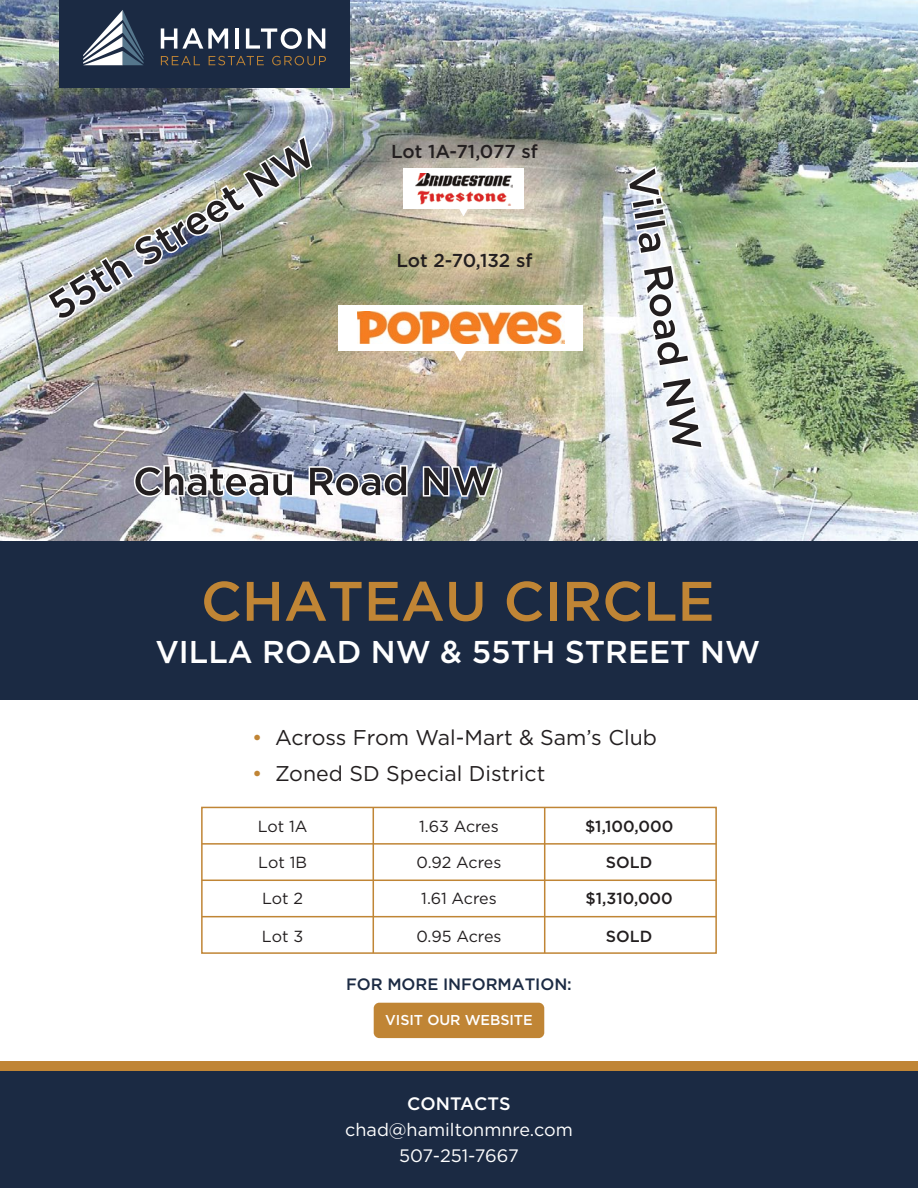
<style>
.page{position:relative;width:918px;height:1188px;background:#fff}
.page>*{position:absolute;margin:0;border:0;box-sizing:border-box;transform-origin:0 0}
.t1{font:500 55.5px "Gotham";color:#c08535}
.t2{font:500 31.5px "Gotham";color:#fff}
.t3{font:21.3px/35.5px "Gotham";color:#231f20}
.t4{font:21.3px/35.5px "Gotham";color:#c08535}
.t5{font:500 18.75px "Gotham";color:#231f20}
.t6{font:18px/26px "Gotham";color:#fff;text-align:center}
.t7{font:500 18px "Gotham";color:#fff}
.t8{font:500 16.5px "Gotham";letter-spacing:-.005em;color:#1b2a43}
.t9{font:16.05px "Gotham";letter-spacing:-.005em;color:#231f20}
.t10{font:500 16.05px "Gotham";color:#231f20}
.t11{font:500 14.25px "Gotham";letter-spacing:-.005em;color:#fff}
</style>
<div class="page">
<div style="left:374px;top:1003px;width:170px;height:35px;background:#c08535;border-radius:6px"></div>
<img style="left:0;top:0;width:918px;height:540px">
<div style="left:0;top:541px;width:918px;height:159px;background:#1b2a43"></div>
<div style="left:0;top:1069px;width:918px;height:119px;background:#1b2a43"></div>
<div style="left:0;top:1061px;width:918px;height:10px;background:#c08535"></div>
<div style="left:59px;top:0;width:291px;height:88px;background:#1b2a43"></div>
<svg style="left:161px;top:28px;width:67px;height:21px"></svg>
<hr style="left:235px;top:28px;width:4px;height:21px;background:#fff">
<svg style="left:246px;top:28px;width:56px;height:21px"></svg>
<svg style="left:308px;top:28px;width:17px;height:21px"></svg>
<svg style="left:161px;top:56px;width:39px;height:9px"></svg>
<svg style="left:209px;top:56px;width:55px;height:9px"></svg>
<svg style="left:272px;top:56px;width:54px;height:9px"></svg>
<svg style="left:83px;top:10px;width:61px;height:55px"></svg>
<svg style="left:132px;top:464px;width:163px;height:35px"></svg>
<svg style="left:307px;top:464px;width:102px;height:35px"></svg>
<svg style="left:421px;top:464px;width:77px;height:34px;background:#6a6f79"></svg>
<img style="left:626px;top:164px;width:43px;height:92px">
<svg style="left:641px;top:262px;width:51px;height:107px"></svg>
<svg style="left:660px;top:375px;width:45px;height:76px"></svg>
<img style="left:45px;top:133px;width:269px;height:189px">
<div style="left:201px;top:807px;width:516px;height:147px;border:2px solid #c08535"></div>
<hr style="left:202px;top:916px;width:514px;height:1px;background:#c08535">
<hr style="left:202px;top:880px;width:514px;height:1px;background:#c08535">
<hr style="left:202px;top:843px;width:514px;height:2px;background:#c08535">
<hr style="left:544px;top:807px;width:1px;height:146px;background:#c08535">
<hr style="left:373px;top:807px;width:1px;height:146px;background:#c08535">
<div style="left:338px;top:305px;width:245px;height:45px;background:#fff"></div>
<svg style="left:443px;top:350px;width:34px;height:11px"></svg>
<div style="left:403px;top:168px;width:121px;height:41px;background:#fff"></div>
<svg style="left:450px;top:209px;width:27px;height:7px"></svg>
<img style="left:416px;top:174px;width:96px;height:32px">
<img style="left:357px;top:311px;width:207px;height:33px">
<p class="t5" style="left:391px;top:139px;width:148px">Lot 1A-71,077 sf</p>
<p class="t5" style="left:396px;top:248px;width:137px">Lot 2-70,132 sf</p>
<h1 class="t1" style="left:201px;top:565px;width:515px">CHATEAU CIRCLE</h1>
<h2 class="t2" style="left:155px;top:632px;width:606px">VILLA ROAD NW &amp; 55TH STREET NW</h2>
<h3 class="t4" style="left:252px;top:719px;width:12px">• •</h3>
<h3 class="t3" style="left:275px;top:719px;width:383px">Across From Wal-Mart &amp; Sam’s Club<br>Zoned SD Special District</h3>
<p class="t9" style="left:258px;top:817px;width:51px">Lot 1A</p>
<p class="t9" style="left:258px;top:852px;width:50px">Lot 1B</p>
<p class="t9" style="left:262px;top:888px;width:43px">Lot 2</p>
<p class="t9" style="left:262px;top:926px;width:43px">Lot 3</p>
<p class="t9" style="left:419px;top:817px;width:81px">1.63 Acres</p>
<p class="t9" style="left:417px;top:852px;width:86px">0.92 Acres</p>
<p class="t9" style="left:421px;top:888px;width:77px">1.61 Acres</p>
<p class="t9" style="left:416px;top:926px;width:87px">0.95 Acres</p>
<p class="t8" style="left:346px;top:973px;width:227px">FOR MORE INFORMATION:</p>
<p class="t11" style="left:385px;top:1011px;width:149px">VISIT OUR WEBSITE</p>
<p class="t10" style="left:585px;top:816px;width:90px">$1,100,000</p>
<p class="t10" style="left:606px;top:852px;width:48px">SOLD</p>
<p class="t10" style="left:585px;top:888px;width:89px">$1,310,000</p>
<p class="t10" style="left:606px;top:925px;width:48px">SOLD</p>
<p class="t7" style="left:407px;top:1092px;width:105px">CONTACTS</p>
<p class="t6" style="left:345px;top:1117px;width:229px">chad@hamiltonmnre.com<br>507-251-7667</p>
</div>
